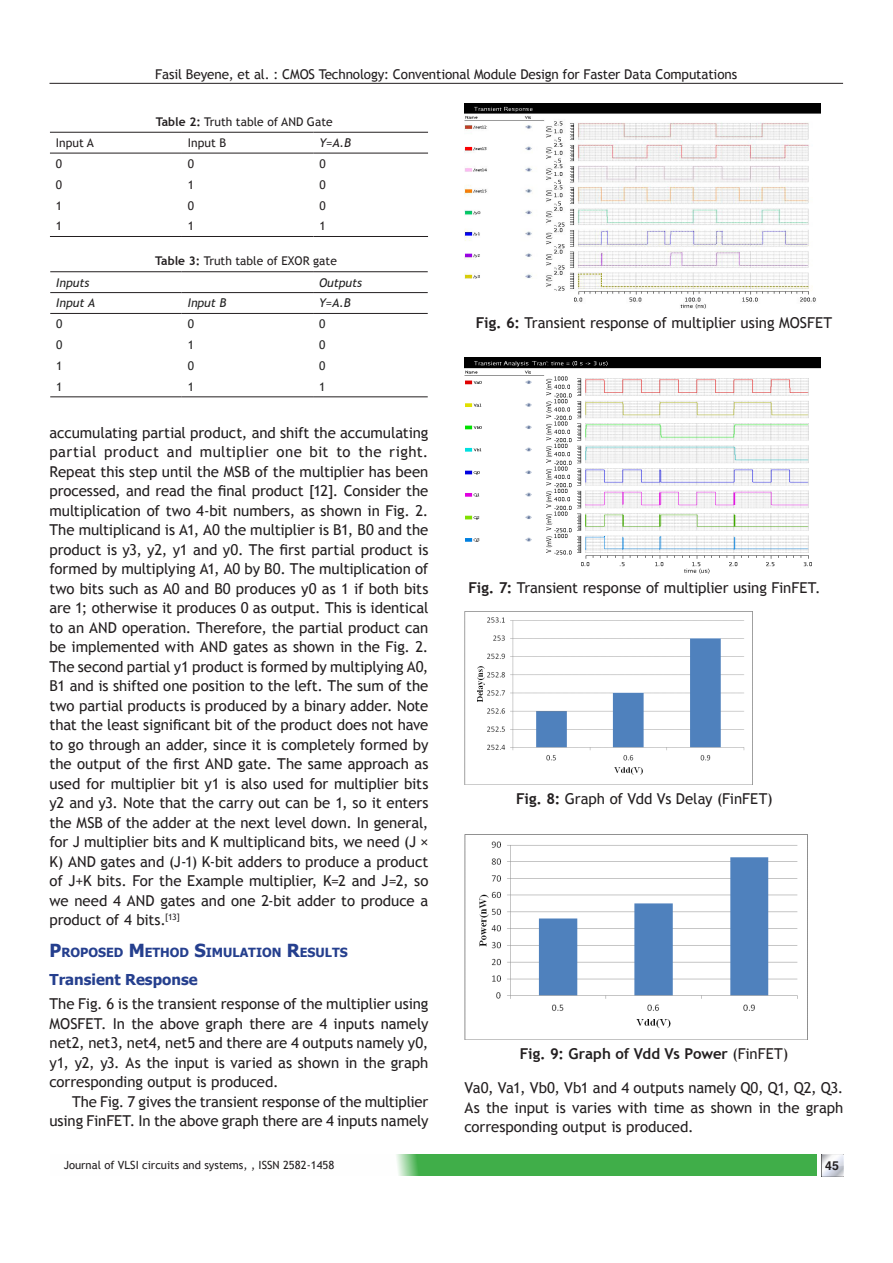
<style>
.page{position:relative;width:893px;height:1263px;background:#fff}
.page>*{position:absolute;margin:0;border:0;box-sizing:border-box;transform-origin:0 0}
.Text_1__No_indent{font:15px/19.5px "Trebuchet MS";letter-spacing:-.005em;color:#231f20;text-align:justify}
.text{font:15px/19.5px "Trebuchet MS";letter-spacing:-.01em;color:#231f20;text-align:right}
.Fig{font:15px "Trebuchet MS";letter-spacing:-.005em;color:#231f20}
.Fig-2{font:700 15px "Trebuchet MS";letter-spacing:-.005em;color:#231f20}
.t1{font:700 15px "Tahoma";color:#253f8e}
.t2{font:13.5px "Trebuchet MS";letter-spacing:-.01em;color:#231f20}
.t3{font:700 12.6px "Tahoma";color:#253f8e}
.t4{font:700 12.3px "Helvetica";color:#231f20}
.table_head{font:12px "Trebuchet MS";color:#231f20}
.Table{font:italic 12px "Trebuchet MS";color:#222}
.Table-2{font:12px "Trebuchet MS";color:#231f20}
.Table-3{font:12px "Trebuchet MS";color:#222}
.Table-4{font:italic 12px "Trebuchet MS";color:#231f20}
.t5{font:11.25px "Trebuchet MS";color:#231f20}
.s1{font-weight:700}
.s2{font-size:18px}
.s3{font-weight:400}
</style>
<div class="page">
<hr style="left:50px;top:83px;width:793px;height:1px;background:#231f20">
<img style="left:821px;top:1154px;width:22px;height:22px">
<div style="left:396px;top:1154px;width:421px;height:22px;background:#40ae49"></div>
<hr style="left:50px;top:132px;width:132px;height:1px;background:#231f20">
<hr style="left:182px;top:132px;width:131px;height:1px;background:#231f20">
<hr style="left:313px;top:132px;width:115px;height:1px;background:#231f20">
<hr style="left:50px;top:153px;width:132px;height:1px;background:#231f20">
<hr style="left:182px;top:153px;width:131px;height:1px;background:#231f20">
<hr style="left:313px;top:153px;width:115px;height:1px;background:#231f20">
<hr style="left:50px;top:236px;width:132px;height:1px;background:#231f20">
<hr style="left:182px;top:236px;width:131px;height:1px;background:#231f20">
<hr style="left:313px;top:236px;width:115px;height:1px;background:#231f20">
<hr style="left:50px;top:271px;width:132px;height:1px;background:#231f20">
<hr style="left:182px;top:271px;width:131px;height:1px;background:#231f20">
<hr style="left:313px;top:271px;width:115px;height:1px;background:#231f20">
<hr style="left:50px;top:292px;width:132px;height:1px;background:#231f20">
<hr style="left:182px;top:292px;width:131px;height:1px;background:#231f20">
<hr style="left:313px;top:292px;width:115px;height:1px;background:#231f20">
<hr style="left:50px;top:313px;width:132px;height:1px;background:#231f20">
<hr style="left:182px;top:313px;width:131px;height:1px;background:#231f20">
<hr style="left:313px;top:313px;width:115px;height:1px;background:#231f20">
<hr style="left:50px;top:396px;width:132px;height:1px;background:#231f20">
<hr style="left:182px;top:396px;width:131px;height:1px;background:#231f20">
<hr style="left:313px;top:396px;width:115px;height:1px;background:#231f20">
<img style="left:464px;top:103px;width:357px;height:205px">
<img style="left:464px;top:358px;width:357px;height:216px">
<img style="left:464px;top:611px;width:289px;height:173px">
<img style="left:464px;top:834px;width:343px;height:205px">
<p class="t2" style="left:155px;top:66px;width:583px">Fasil Beyene, et al. : CMOS Technology: Conventional Module Design for Faster Data Computations</p>
<p class="table_head" style="left:156px;top:115px;width:178px"><span class="s1">Table 2:</span> Truth table of AND Gate</p>
<p class="Table-2" style="left:56px;top:136px;width:39px">Input A</p>
<p class="Table-2" style="left:188px;top:136px;width:40px">Input B</p>
<p class="Table-4" style="left:319px;top:136px;width:33px">Y=A.B</p>
<p class="Table-2" style="left:56px;top:157px;width:8px">0</p>
<p class="Table-2" style="left:188px;top:157px;width:8px">0</p>
<p class="Table-2" style="left:319px;top:157px;width:8px">0</p>
<p class="Table-2" style="left:56px;top:177px;width:8px">0</p>
<p class="Table-2" style="left:188px;top:177px;width:8px">1</p>
<p class="Table-2" style="left:319px;top:177px;width:8px">0</p>
<p class="Table-2" style="left:56px;top:198px;width:8px">1</p>
<p class="Table-2" style="left:188px;top:198px;width:8px">0</p>
<p class="Table-2" style="left:319px;top:198px;width:8px">0</p>
<p class="Table-2" style="left:56px;top:219px;width:8px">1</p>
<p class="Table-2" style="left:188px;top:219px;width:8px">1</p>
<p class="Table-2" style="left:319px;top:219px;width:8px">1</p>
<p class="table_head" style="left:155px;top:254px;width:183px"><span class="s1">Table 3:</span> Truth table of EXOR gate</p>
<p class="Table" style="left:56px;top:275px;width:35px">Inputs</p>
<p class="Table" style="left:319px;top:275px;width:45px">Outputs</p>
<p class="Table" style="left:56px;top:296px;width:40px">Input A</p>
<p class="Table" style="left:188px;top:296px;width:40px">Input B</p>
<p class="Table" style="left:319px;top:296px;width:33px">Y=A.B</p>
<p class="Table-3" style="left:56px;top:317px;width:8px">0</p>
<p class="Table-3" style="left:188px;top:317px;width:8px">0</p>
<p class="Table-3" style="left:319px;top:317px;width:8px">0</p>
<p class="Table-3" style="left:56px;top:338px;width:8px">0</p>
<p class="Table-3" style="left:188px;top:338px;width:8px">1</p>
<p class="Table-3" style="left:319px;top:338px;width:8px">0</p>
<p class="Table-3" style="left:56px;top:359px;width:8px">1</p>
<p class="Table-3" style="left:188px;top:359px;width:8px">0</p>
<p class="Table-3" style="left:319px;top:359px;width:8px">0</p>
<p class="Table-3" style="left:56px;top:379px;width:8px">1</p>
<p class="Table-3" style="left:188px;top:379px;width:8px">1</p>
<p class="Table-3" style="left:319px;top:379px;width:8px">1</p>
<p class="Text_1__No_indent" style="left:50px;top:423px;width:380px">accumulating partial product, and shift the accumulating partial product and multiplier one bit to the right.<br>Repeat this step until the MSB of the multiplier has been processed, and read the final product [12]. Consider the multiplication of two 4-bit numbers, as shown in Fig. 2.<br>The multiplicand is A1, A0 the multiplier is B1, B0 and the product is y3, y2, y1 and y0. The first partial product is formed by multiplying A1, A0 by B0. The multiplication of two bits such as A0 and B0 produces y0 as 1 if both bits are 1; otherwise it produces 0 as output. This is identical to an AND operation. Therefore, the partial product can be implemented with AND gates as shown in the Fig. 2.<br>The second partial y1 product is formed by multiplying A0, B1 and is shifted one position to the left. The sum of the two partial products is produced by a binary adder. Note that the least significant bit of the product does not have to go through an adder, since it is completely formed by the output of the first AND gate. The same approach as used for multiplier bit y1 is also used for multiplier bits y2 and y3. Note that the carry out can be 1, so it enters the MSB of the adder at the next level down. In general, for J multiplier bits and K multiplicand bits, we need (J × K) AND gates and (J-1) K-bit adders to produce a product of J+K bits. For the Example multiplier, K=2 and J=2, so we need 4 AND gates and one 2-bit adder to produce a product of 4 bits.<sup>[13]</sup></p>
<h1 class="t3" style="left:50px;top:943px;width:300px"><span class="s2">P</span>ROPOSED <span class="s2">M</span> ETHOD <span class="s2">S</span>IMULATION <span class="s2">R</span>ESULTS</h1>
<h2 class="t1" style="left:50px;top:969px;width:150px">Transient Response</h2>
<p class="Text_1__No_indent" style="left:50px;top:994px;width:380px">The Fig. 6 is the transient response of the multiplier using MOSFET. In the above graph there are 4 inputs namely net2, net3, net4, net5 and there are 4 outputs namely y0, y1, y2, y3. As the input is varied as shown in the graph corresponding output is produced.</p>
<p class="text" style="left:50px;top:1092px;width:380px">The Fig. 7 gives the transient response of the multiplier using FinFET. In the above graph there are 4 inputs namely</p>
<p class="Fig" style="left:476px;top:314px;width:358px"><span class="s1">Fig. 6:</span> Transient response of multiplier using MOSFET</p>
<p class="Fig" style="left:468px;top:579px;width:354px"><span class="s1">Fig. 7:</span> Transient response of multiplier using FinFET.</p>
<p class="Fig" style="left:516px;top:789px;width:258px"><span class="s1">Fig. 8:</span> Graph of Vdd Vs Delay (FinFET)</p>
<p class="Fig-2" style="left:520px;top:1044px;width:270px">Fig. 9: Graph of Vdd Vs Power <span class="s3">(FinFET)</span></p>
<p class="text" style="left:464px;top:1078px;width:380px;text-align:justify">Va0, Va1, Vb0, Vb1 and 4 outputs namely Q0, Q1, Q2, Q3.<br>As the input is varies with time as shown in the graph corresponding output is produced.</p>
<p class="t5" style="left:64px;top:1158px;width:272px">Journal of VLSI circuits and systems, , ISSN 2582-1458</p>
<p class="t4" style="left:825px;top:1158px;width:15px">45</p>
</div>
